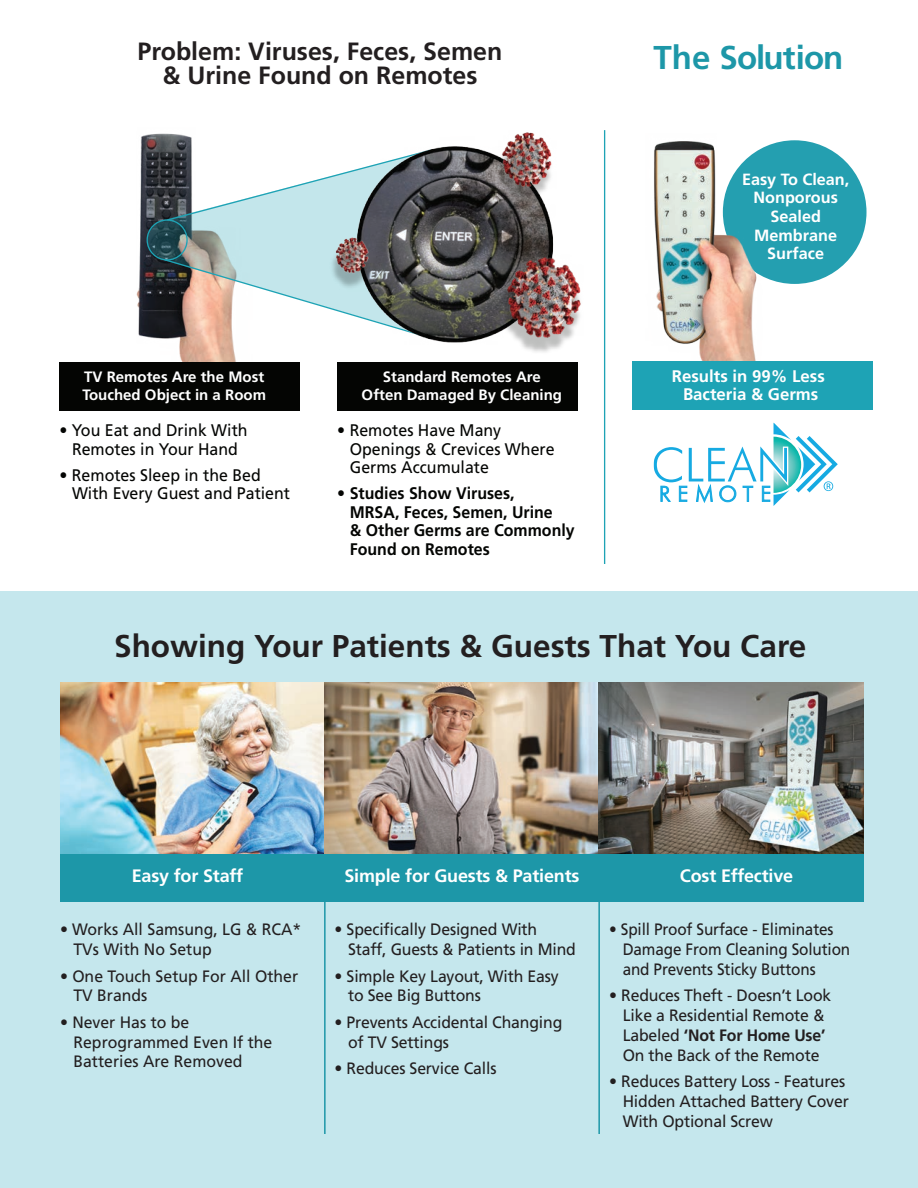
<style>
.page{position:relative;width:918px;height:1188px;background:#fff}
.page>*{position:absolute;margin:0;border:0;box-sizing:border-box;transform-origin:0 0}
.t1{font:700 33px "Frutiger";letter-spacing:-.02em;color:#1d97a8}
.t2{font:700 31.5px "Frutiger";color:#231f20}
.t3{font:700 24.9px/24px "Frutiger";color:#231f20;text-align:center}
.t4{font:700 21px "Frutiger";color:#040503}
.t5{font:700 18px "Frutiger";letter-spacing:-.01em;color:#fff}
.t6{font:16.8px/18.6px "Frutiger";color:#040503;scale:.95 1}
.t7{font:700 16.8px/18.6px "Frutiger";color:#040503;scale:.95 1}
.t8{font:700 16.8px/17.7px "Frutiger";color:#fff;text-align:center}
.t9{font:16.5px/19.8px "Frutiger";letter-spacing:-.01em;color:#231f20;scale:.96 1}
.t10{font:16.5px/19.8px "Frutiger";letter-spacing:-.01em;color:#231f20;scale:.93 1}
.t11{font:700 16.2px/18.8px "Frutiger";color:#fff;text-align:center}
.t12{font:700 15px/18px "Frutiger";color:#fff}
.s1{font-weight:700}
</style>
<div class="page">
<div style="left:0;top:592px;width:918px;height:596px;background:#c5e7ed"></div>
<div style="left:723px;top:140px;width:144px;height:144px;background:#249fb0;border-radius:50%"></div>
<img style="left:654px;top:140px;width:133px;height:221px">
<img style="left:136px;top:133px;width:100px;height:229px">
<svg style="left:147px;top:150px;width:201px;height:189px;background:#7d9397"></svg>
<div style="left:59px;top:362px;width:241px;height:48px;background:#040503"></div>
<div style="left:337px;top:362px;width:240px;height:48px;background:#040503"></div>
<div style="left:632px;top:361px;width:241px;height:48px;background:#1ea3b5"></div>
<svg style="left:654px;top:422px;width:184px;height:84px"></svg>
<hr style="left:604px;top:130px;width:1px;height:434px;background:#1ea3b5">
<div style="left:147px;top:219px;width:41px;height:42px;border:1px solid #1ea3b5;border-radius:50%"></div>
<svg style="left:166px;top:149px;width:182px;height:73px"></svg>
<svg style="left:163px;top:258px;width:185px;height:81px"></svg>
<img style="left:348px;top:146px;width:206px;height:197px">
<img style="left:498px;top:262px;width:62px;height:90px">
<img style="left:502px;top:254px;width:79px;height:93px">
<img style="left:493px;top:146px;width:61px;height:59px">
<img style="left:498px;top:132px;width:56px;height:60px">
<img style="left:327px;top:243px;width:46px;height:48px">
<img style="left:334px;top:236px;width:37px;height:40px">
<img style="left:60px;top:683px;width:804px;height:171px">
<hr style="left:324px;top:854px;width:2px;height:280px;background:#1d97a8">
<hr style="left:598px;top:854px;width:2px;height:280px;background:#1d97a8">
<div style="left:60px;top:854px;width:266px;height:48px;background:#1d97a8"></div>
<div style="left:293px;top:854px;width:347px;height:48px;background:#1d97a8"></div>
<div style="left:609px;top:854px;width:255px;height:48px;background:#1d97a8"></div>
<h3 class="t3" style="left:138px;top:39px;width:366px">Problem: Viruses, Feces, Semen &amp; Urine Found on Remotes</h3>
<p class="t4" style="left:196px;top:74px;width:266px">Problem: TV Remotes are a</p>
<p class="t12" style="left:82px;top:368px;width:185px">TV Remotes Are the Most<br>Touched Object in a Room</p>
<p class="t12" style="left:362px;top:368px;width:202px;text-align:center">Standard Remotes Are<br>Often Damaged By Cleaning</p>
<p class="t6" style="left:59px;top:421px;width:200px;text-align:center">• You Eat and Drink With<br>Remotes in Your Hand</p>
<p class="t6" style="left:72px;top:466px;width:231px;text-indent:-13px">• Remotes Sleep in the Bed<br>With Every Guest and Patient</p>
<p class="t6" style="left:350px;top:421px;width:217px;text-indent:-13px">• Remotes Have Many<br>Openings &amp; Crevices Where<br>Germs Accumulate</p>
<p class="t7" style="left:350px;top:484px;width:238px;text-indent:-13px">• Studies Show Viruses,<br>MRSA, Feces, Semen, Urine<br>&amp; Other Germs are Commonly<br>Found on Remotes</p>
<h1 class="t1" style="left:654px;top:38px;width:191px">The Solution</h1>
<p class="t11" style="left:742px;top:169px;width:109px">Easy To Clean,<br>Nonporous<br>Sealed<br>Membrane<br>Surface</p>
<p class="t8" style="left:672px;top:367px;width:155px">Results in 99% Less<br>Bacteria &amp; Germs</p>
<h2 class="t2" style="left:114px;top:627px;width:694px">Showing Your Patients &amp; Guests That You Care</h2>
<p class="t5" style="left:132px;top:865px;width:113px">Easy for Staff</p>
<p class="t5" style="left:344px;top:865px;width:237px">Simple for Guests &amp; Patients</p>
<p class="t5" style="left:680px;top:865px;width:115px">Cost Effective</p>
<p class="t9" style="left:74px;top:919px;width:239px;text-indent:-13px">• Works All Samsung, LG &amp; RCA*<br>TVs With No Setup</p>
<p class="t9" style="left:74px;top:966px;width:236px;text-indent:-13px">• One Touch Setup For All Other<br>TV Brands</p>
<p class="t9" style="left:74px;top:1012px;width:209px;text-indent:-13px">• Never Has to be<br>Reprogrammed Even If the<br>Batteries Are Removed</p>
<p class="t9" style="left:348px;top:919px;width:239px;text-indent:-13px">• Specifically Designed With<br>Staff, Guests &amp; Patients in Mind</p>
<p class="t9" style="left:348px;top:966px;width:221px;text-indent:-13px">• Simple Key Layout, With Easy to See Big Buttons</p>
<p class="t9" style="left:348px;top:1012px;width:225px;text-indent:-13px">• Prevents Accidental Changing of TV Settings</p>
<p class="t9" style="left:335px;top:1058px;width:170px">• Reduces Service Calls</p>
<p class="t10" style="left:623px;top:919px;width:246px;text-indent:-14px">• Spill Proof Surface - Eliminates<br>Damage From Cleaning Solution and Prevents Sticky Buttons</p>
<p class="t9" style="left:609px;top:986px;width:233px;text-align:center">• Reduces Theft - Doesn’t Look<br>Like a Residential Remote &amp;<br>Labeled <span class="s1">‘Not For Home Use’<br></span>On the Back of the Remote</p>
<p class="t9" style="left:623px;top:1071px;width:237px;text-indent:-13px">• Reduces Battery Loss - Features<br>Hidden Attached Battery Cover<br>With Optional Screw</p>
</div>
